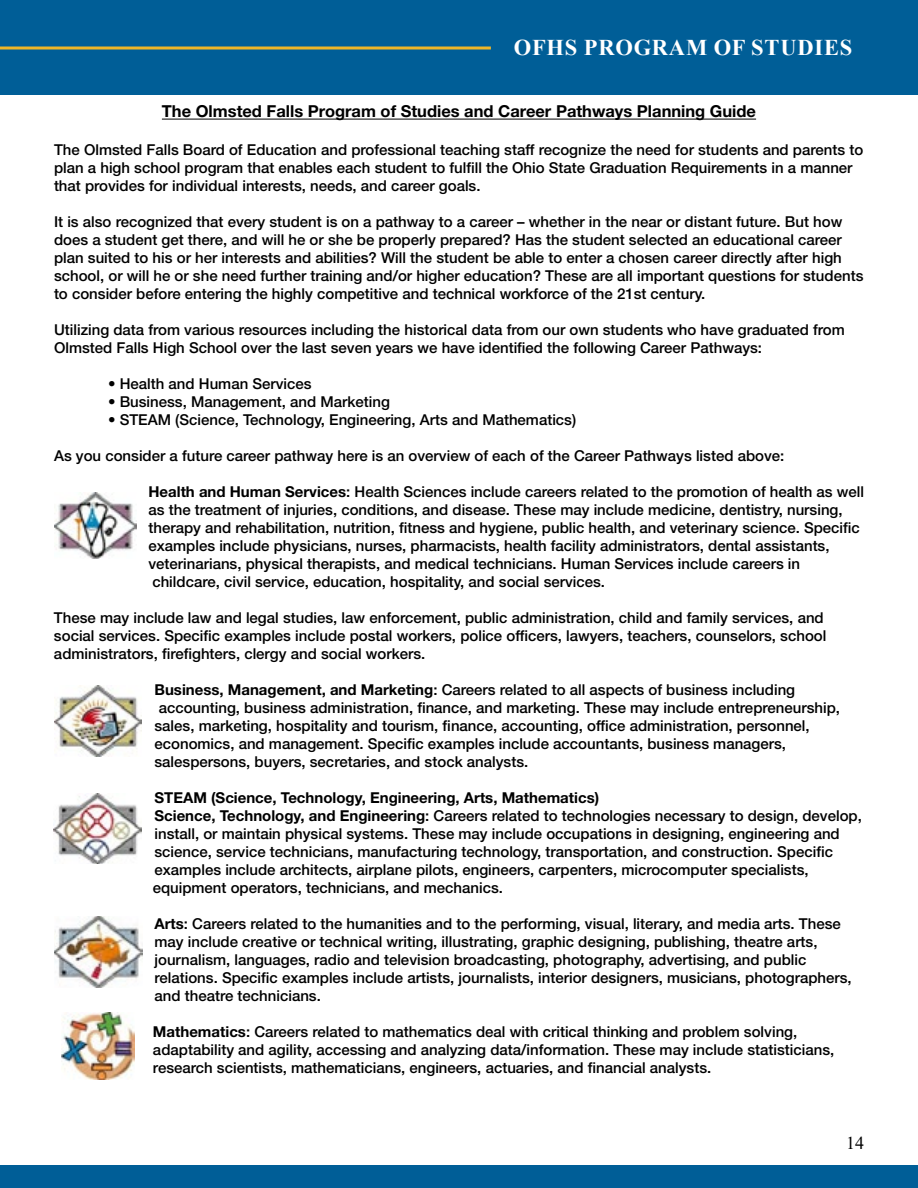
<style>
.page{position:relative;width:918px;height:1188px;background:#fff}
.page>*{position:absolute;margin:0;border:0;box-sizing:border-box;transform-origin:0 0}
.t1{font:700 22.5px "Times New Roman";letter-spacing:.035em;color:#fff}
.t2{font:18px "Times New Roman";color:#000}
.t3{font:700 16.5px "Helvetica Neue LT Std";color:#000}
.t4{font:500 15px/18px "Helvetica Neue LT Std";color:#000}
.s1{font-weight:700}
</style>
<div class="page">
<div style="left:0;top:0;width:918px;height:94px;background:#005e97"></div>
<svg style="left:0;top:46px;width:491px;height:4px;background:#b29f43"></svg>
<div style="left:0;top:1165px;width:918px;height:23px;background:#005e97"></div>
<hr style="left:162px;top:119px;width:594px;height:1px;background:#000">
<img style="left:54px;top:686px;width:88px;height:70px">
<img style="left:54px;top:492px;width:82px;height:67px">
<img style="left:62px;top:1012px;width:72px;height:67px">
<img style="left:53px;top:793px;width:89px;height:71px">
<img style="left:54px;top:916px;width:88px;height:71px">
<h1 class="t1" style="left:514px;top:31px;width:340px">OFHS PROGRAM OF STUDIES</h1>
<p class="t3" style="left:162px;top:101px;width:596px">The Olmsted Falls Program of Studies and Career Pathways Planning Guide</p>
<p class="t4" style="left:54px;top:141px;width:811px">The Olmsted Falls Board of Education and professional teaching staff recognize the need for students and parents to plan a high school program that enables each student to fulfill the Ohio State Graduation Requirements in a manner that provides for individual interests, needs, and career goals.</p>
<p class="t4" style="left:54px;top:213px;width:811px">It is also recognized that every student is on a pathway to a career – whether in the near or distant future. But how does a student get there, and will he or she be properly prepared? Has the student selected an educational career plan suited to his or her interests and abilities? Will the student be able to enter a chosen career directly after high school, or will he or she need further training and/or higher education? These are all important questions for students to consider before entering the highly competitive and technical workforce of the 21st century.</p>
<p class="t4" style="left:54px;top:321px;width:792px">Utilizing data from various resources including the historical data from our own students who have graduated from<br>Olmsted Falls High School over the last seven years we have identified the following Career Pathways:</p>
<p class="t4" style="left:108px;top:375px;width:205px">• Health and Human Services</p>
<p class="t4" style="left:108px;top:393px;width:284px">• Business, Management, and Marketing</p>
<p class="t4" style="left:108px;top:411px;width:470px">• STEAM (Science, Technology, Engineering, Arts and Mathematics)</p>
<p class="t4" style="left:54px;top:447px;width:732px">As you consider a future career pathway here is an overview of each of the Career Pathways listed above:</p>
<p class="t4" style="left:148px;top:483px;width:717px"><span class="s1">Health and Human Services</span>: Health Sciences include careers related to the promotion of health as well as the treatment of injuries, conditions, and disease. These may include medicine, dentistry, nursing, therapy and rehabilitation, nutrition, fitness and hygiene, public health, and veterinary science. Specific examples include physicians, nurses, pharmacists, health facility administrators, dental assistants, veterinarians, physical therapists, and medical technicians. Human Services include careers in childcare, civil service, education, hospitality, and social services.</p>
<p class="t4" style="left:54px;top:609px;width:774px">These may include law and legal studies, law enforcement, public administration, child and family services, and social services. Specific examples include postal workers, police officers, lawyers, teachers, counselors, school administrators, firefighters, clergy and social workers.</p>
<p class="t4" style="left:154px;top:681px;width:687px"><span class="s1">Business, Management, and Marketing</span>: Careers related to all aspects of business including accounting, business administration, finance, and marketing. These may include entrepreneurship, sales, marketing, hospitality and tourism, finance, accounting, office administration, personnel, economics, and management. Specific examples include accountants, business managers, salespersons, buyers, secretaries, and stock analysts.</p>
<p class="t4" style="left:153px;top:789px;width:711px"><span class="s1">STEAM (Science, Technology, Engineering, Arts, Mathematics)<br>Science, Technology, and Engineering</span>: Careers related to technologies necessary to design, develop, install, or maintain physical systems. These may include occupations in designing, engineering and science, service technicians, manufacturing technology, transportation, and construction. Specific examples include architects, airplane pilots, engineers, carpenters, microcomputer specialists, equipment operators, technicians, and mechanics.</p>
<p class="t4" style="left:154px;top:915px;width:699px"><span class="s1">Arts</span>: Careers related to the humanities and to the performing, visual, literary, and media arts. These may include creative or technical writing, illustrating, graphic designing, publishing, theatre arts, journalism, languages, radio and television broadcasting, photography, advertising, and public relations. Specific examples include artists, journalists, interior designers, musicians, photographers, and theatre technicians.</p>
<p class="t4" style="left:153px;top:1023px;width:683px"><span class="s1">Mathematics</span>: Careers related to mathematics deal with critical thinking and problem solving, adaptability and agility, accessing and analyzing data/information. These may include statisticians, research scientists, mathematicians, engineers, actuaries, and financial analysts.</p>
<p class="t2" style="left:846px;top:1130px;width:19px">14</p>
</div>
